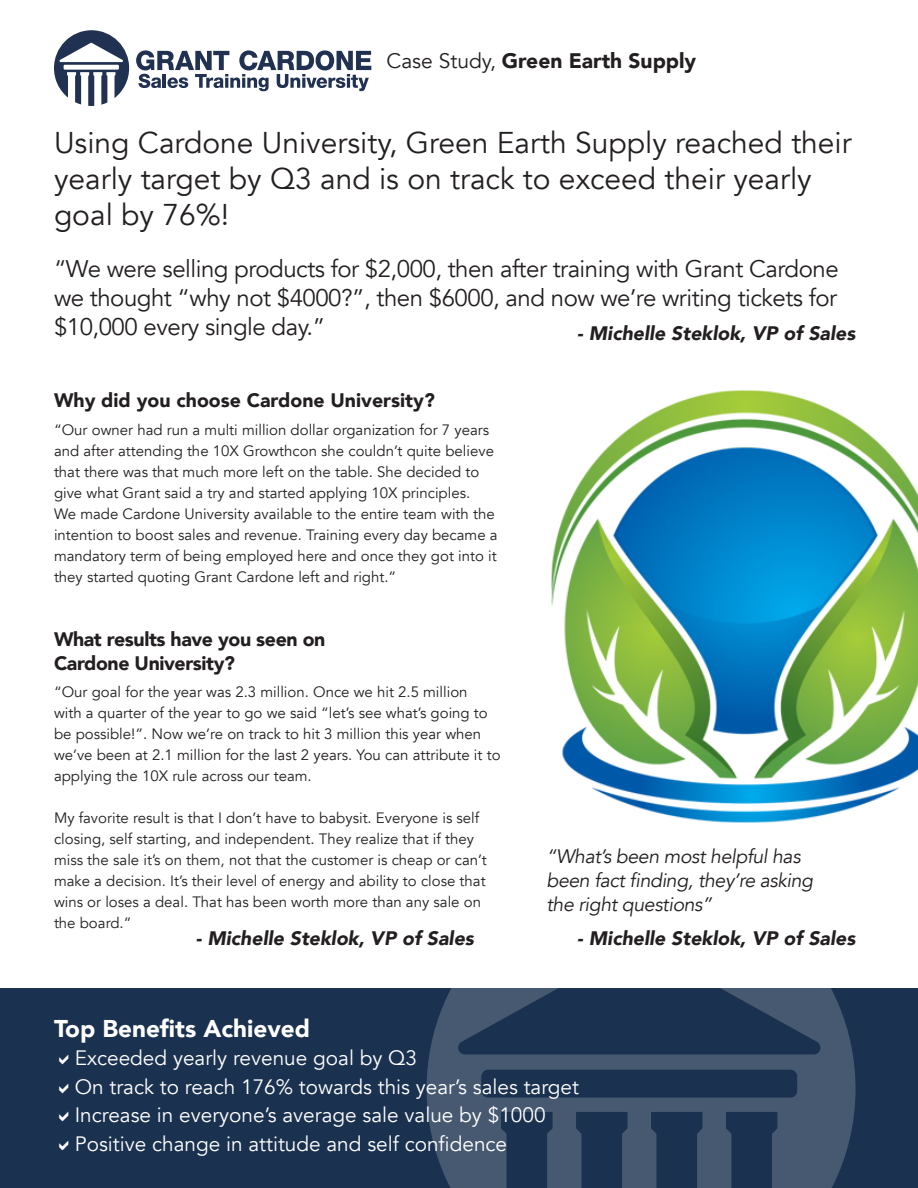
<style>
.page{position:relative;width:918px;height:1188px;background:#fff}
.page>*{position:absolute;margin:0;border:0;box-sizing:border-box;transform-origin:0 0}
.t1{font:30px/36px "Avenir";color:#231f20}
.t2{font:900 24.3px "Avenir";color:#fff}
.t3{font:24px/28.8px "Avenir";letter-spacing:-.02em;color:#231f20;text-align:justify}
.t4{font:900 21px "Avenir";color:#231f20}
.t5{font:20.85px "Avenir";color:#fff}
.t6{font:italic 900 19.5px "Avenir";color:#231f20}
.t7{font:italic 19.5px/24px "Avenir";letter-spacing:-.02em;color:#231f20}
.t8{font:900 19.5px/23.4px "Avenir";letter-spacing:-.02em;color:#231f20}
.t9{font:900 19.5px "Avenir";color:#231f20}
.t10{font:15px/21px "Avenir";color:#231f20}
.s1{font-weight:400}
</style>
<div class="page">
<svg style="left:136px;top:50px;width:235px;height:41px"></svg>
<svg style="left:54px;top:30px;width:75px;height:76px"></svg>
<div style="left:0;top:988px;width:918px;height:199px;background:#1a314f"></div>
<svg style="left:427px;top:988px;width:429px;height:200px"></svg>
<img style="left:551px;top:390px;width:367px;height:433px">
<p class="t4" style="left:387px;top:43px;width:311px"><span class="s1">Case Study,</span> Green Earth Supply</p>
<p class="t1" style="left:54px;top:125px;width:799px">Using Cardone University, Green Earth Supply reached their yearly target by Q3 and is on track to exceed their yearly goal by 76%!</p>
<p class="t3" style="left:54px;top:255px;width:786px">“We were selling products for $2,000, then after training with Grant Cardone we thought “why not $4000?”, then $6000, and now we’re writing tickets for $10,000 every single day.”</p>
<p class="t6" style="left:577px;top:317px;width:280px">- Michelle Steklok, VP of Sales</p>
<p class="t9" style="left:54px;top:384px;width:382px">Why did you choose Cardone University?</p>
<p class="t10" style="left:54px;top:420px;width:445px">“Our owner had run a multi million dollar organization for 7 years and after attending the 10X Growthcon she couldn’t quite believe that there was that much more left on the table. She decided to give what Grant said a try and started applying 10X principles.<br>We made Cardone University available to the entire team with the intention to boost sales and revenue. Training every day became a mandatory term of being employed here and once they got into it they started quoting Grant Cardone left and right.”</p>
<p class="t8" style="left:54px;top:627px;width:273px">What results have you seen on<br>Cardone University?</p>
<p class="t10" style="left:54px;top:682px;width:448px">“Our goal for the year was 2.3 million. Once we hit 2.5 million<br>with a quarter of the year to go we said “let’s see what’s going to be possible!”. Now we’re on track to hit 3 million this year when we’ve been at 2.1 million for the last 2 years. You can attribute it to applying the 10X rule across our team.</p>
<p class="t10" style="left:54px;top:808px;width:434px">My favorite result is that I don’t have to babysit. Everyone is self closing, self starting, and independent. They realize that if they miss the sale it’s on them, not that the customer is cheap or can’t make a decision. It’s their level of energy and ability to close that wins or loses a deal. That has been worth more than any sale on the board.”</p>
<p class="t6" style="left:196px;top:922px;width:280px">- Michelle Steklok, VP of Sales</p>
<p class="t6" style="left:577px;top:922px;width:280px">- Michelle Steklok, VP of Sales</p>
<p class="t7" style="left:546px;top:845px;width:268px">“What’s been most helpful has been fact finding, they’re asking the right questions”</p>
<p class="t2" style="left:54px;top:1008px;width:258px">Top Benefits Achieved</p>
<p class="t5" style="left:75px;top:1046px;width:344px">Exceeded yearly revenue goal by Q3</p>
<p class="t5" style="left:75px;top:1074px;width:506px">On track to reach 176% towards this year’s sales target</p>
<p class="t5" style="left:75px;top:1103px;width:472px">Increase in everyone’s average sale value by $1000</p>
<p class="t5" style="left:75px;top:1131px;width:434px">Positive change in attitude and self confidence</p>
</div>
